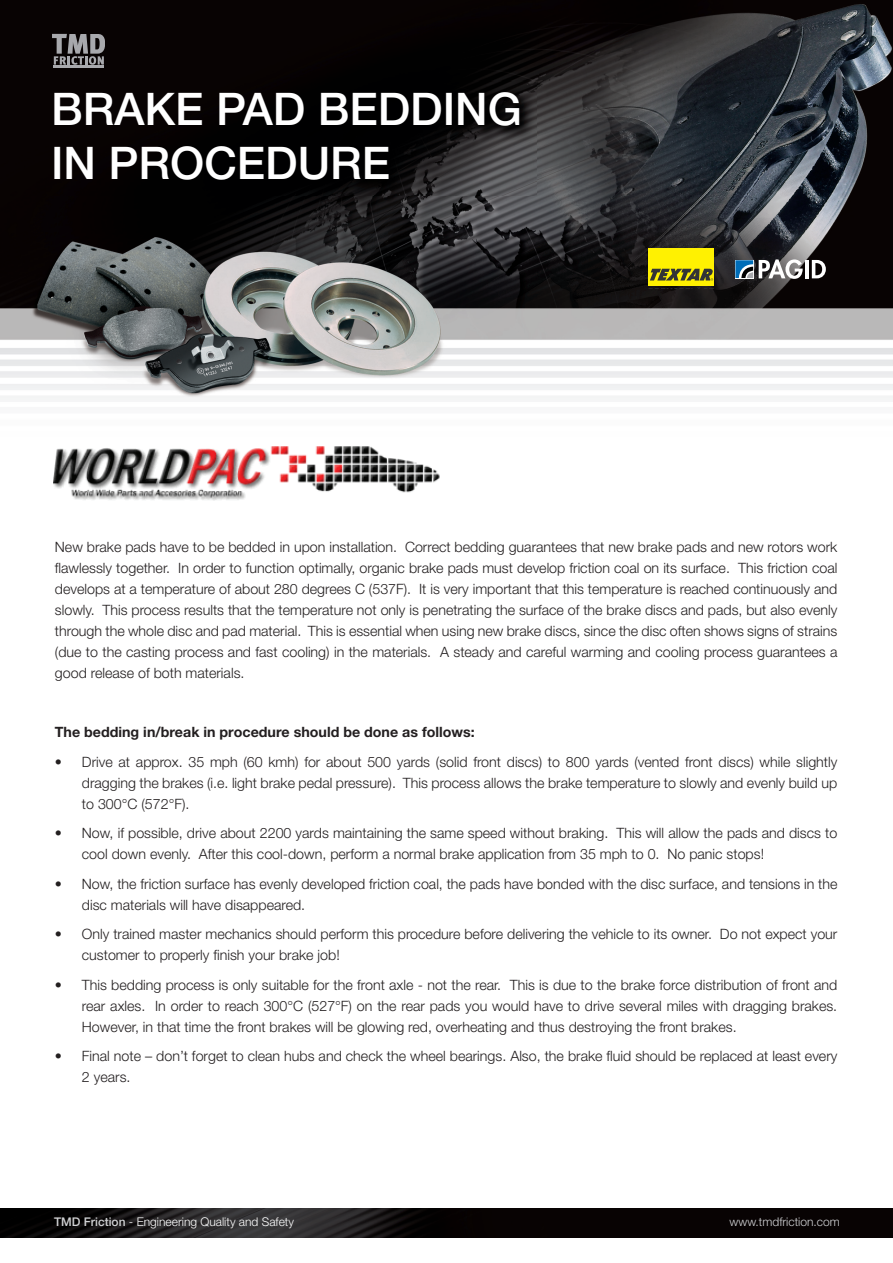
<style>
.page{position:relative;width:893px;height:1263px;background:#fff}
.page>*{position:absolute;margin:0;border:0;box-sizing:border-box;transform-origin:0 0}
.t1{font:500 45px/54px "Helvetica Neue LT Pro";color:#fff}
.t2{font:300 14.25px/21px "Helvetica Neue LT Pro";color:#231f20}
.t3{font:700 14.25px "Helvetica Neue LT Pro";color:#231f20}
.t4{font:300 12px "Helvetica Neue LT Pro";color:#fff}
.t5{font:300 12px "Helvetica Neue LT Pro";color:#d1d2d4}
.s1{font-weight:500;color:#d1d2d4}
</style>
<div class="page">
<img style="left:0;top:0;width:893px;height:485px">
<svg style="left:52px;top:34px;width:53px;height:31px;background:#615f62"></svg>
<hr style="left:54px;top:66px;width:50px;height:2px;background:#a8a9ad">
<div style="left:648px;top:249px;width:66px;height:37px;background:#fff101"></div>
<svg style="left:650px;top:269px;width:63px;height:12px"></svg>
<svg style="left:648px;top:287px;width:66px;height:2px"></svg>
<svg style="left:735px;top:260px;width:19px;height:19px"></svg>
<svg style="left:735px;top:260px;width:18px;height:18px"></svg>
<svg style="left:759px;top:259px;width:44px;height:20px"></svg>
<hr style="left:805px;top:260px;width:3px;height:18px;background:#fff">
<svg style="left:812px;top:260px;width:14px;height:18px"></svg>
<img style="left:0;top:1209px;width:893px;height:28px">
<img style="left:44px;top:81px;width:492px;height:115px">
<img style="left:54px;top:446px;width:390px;height:55px">
<h1 class="t1" style="left:51px;top:81px;width:472px">BRAKE PAD BEDDING<br>IN PROCEDURE</h1>
<p class="t2" style="left:55px;top:536px;width:784px;text-align:justify">New brake pads have to be bedded in upon installation. Correct bedding guarantees that new brake pads and new rotors work flawlessly together. In order to function optimally, organic brake pads must develop friction coal on its surface. This friction coal develops at a temperature of about 280 degrees C (537F). It is very important that this temperature is reached continuously and slowly. This process results that the temperature not only is penetrating the surface of the brake discs and pads, but also evenly through the whole disc and pad material. This is essential when using new brake discs, since the disc often shows signs of strains (due to the casting process and fast cooling) in the materials. A steady and careful warming and cooling process guarantees a good release of both materials.</p>
<p class="t3" style="left:55px;top:723px;width:421px">The bedding in/break in procedure should be done as follows:</p>
<p class="t2" style="left:82px;top:751px;width:757px;text-align:justify;text-indent:-27px">• Drive at approx. 35 mph (60 kmh) for about 500 yards (solid front discs) to 800 yards (vented front discs) while slightly dragging the brakes (i.e. light brake pedal pressure). This process allows the brake temperature to slowly and evenly build up to 300°C (572°F).</p>
<p class="t2" style="left:82px;top:822px;width:757px;text-indent:-27px">• Now, if possible, drive about 2200 yards maintaining the same speed without braking. This will allow the pads and discs to cool down evenly. After this cool-down, perform a normal brake application from 35 mph to 0. No panic stops!</p>
<p class="t2" style="left:82px;top:873px;width:757px;text-indent:-27px">• Now, the friction surface has evenly developed friction coal, the pads have bonded with the disc surface, and tensions in the disc materials will have disappeared.</p>
<p class="t2" style="left:82px;top:923px;width:757px;text-indent:-27px">• Only trained master mechanics should perform this procedure before delivering the vehicle to its owner. Do not expect your customer to properly finish your brake job!</p>
<p class="t2" style="left:82px;top:974px;width:757px;text-align:justify;text-indent:-27px">• This bedding process is only suitable for the front axle - not the rear. This is due to the brake force distribution of front and rear axles. In order to reach 300°C (527°F) on the rear pads you would have to drive several miles with dragging brakes.<br>However, in that time the front brakes will be glowing red, overheating and thus destroying the front brakes.</p>
<p class="t2" style="left:82px;top:1045px;width:757px;text-indent:-27px">• Final note – don’t forget to clean hubs and check the wheel bearings. Also, the brake fluid should be replaced at least every<br>2 years.</p>
<p class="t4" style="left:54px;top:1215px;width:242px"><span class="s1">TMD Friction</span> - Engineering Quality and Safety</p>
<p class="t5" style="left:730px;top:1215px;width:112px">www.tmdfriction.com</p>
</div>
